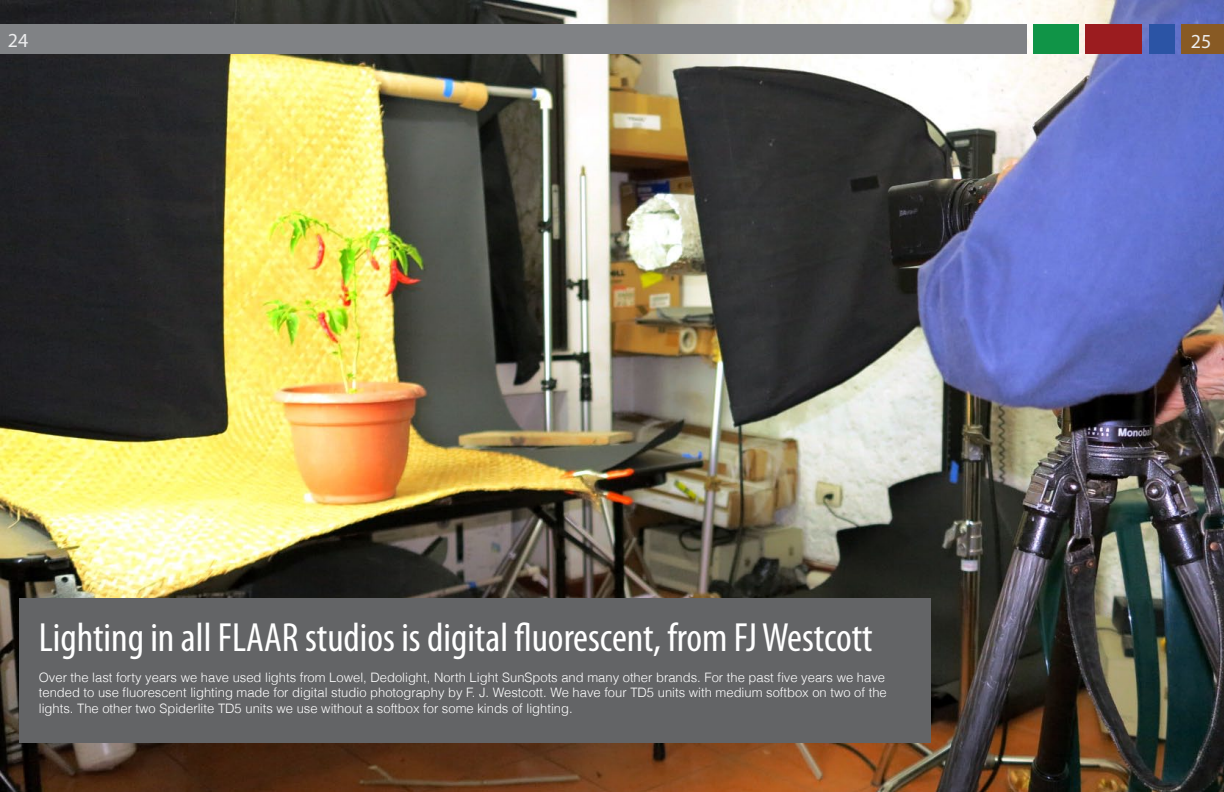
<style>
.page{position:relative;width:1224px;height:792px;background:#fff}
.page>*{position:absolute;margin:0;border:0;box-sizing:border-box;transform-origin:0 0}
.t1{font:condensed 40.9px "Myriad Pro";color:#fff}
.t2{font:19.9px "Myriad Pro";color:#ededee}
.t3{font:300 13px/15.6px "Helvetica";color:#fff}
</style>
<div class="page">
<img style="left:0;top:0;width:1224px;height:792px">
<div style="left:20px;top:598px;width:911px;height:145px;background:#636466"></div>
<div style="left:1033px;top:25px;width:45px;height:29px;background:#109447"></div>
<div style="left:1085px;top:25px;width:57px;height:29px;background:#9b1c1f"></div>
<div style="left:1150px;top:25px;width:25px;height:29px;background:#2b54a5"></div>
<div style="left:1181px;top:25px;width:43px;height:29px;background:#885a24"></div>
<div style="left:0;top:25px;width:1026px;height:29px;background:#808285"></div>
<h2 class="t2" style="left:8px;top:28px;width:22px">24</h2>
<h2 class="t2" style="left:1191px;top:29px;width:22px">25</h2>
<h1 class="t1" style="left:39px;top:612px;width:835px">Lighting in all FLAAR studios is digital fluorescent, from FJ Westcott</h1>
<p class="t3" style="left:39px;top:669px;width:850px">Over the last forty years we have used lights from Lowel, Dedolight, North Light SunSpots and many other brands. For the past five years we have tended to use fluorescent lighting made for digital studio photography by F. J. Westcott. We have four TD5 units with medium softbox on two of the lights. The other two Spiderlite TD5 units we use without a softbox for some kinds of lighting.</p>
</div>
